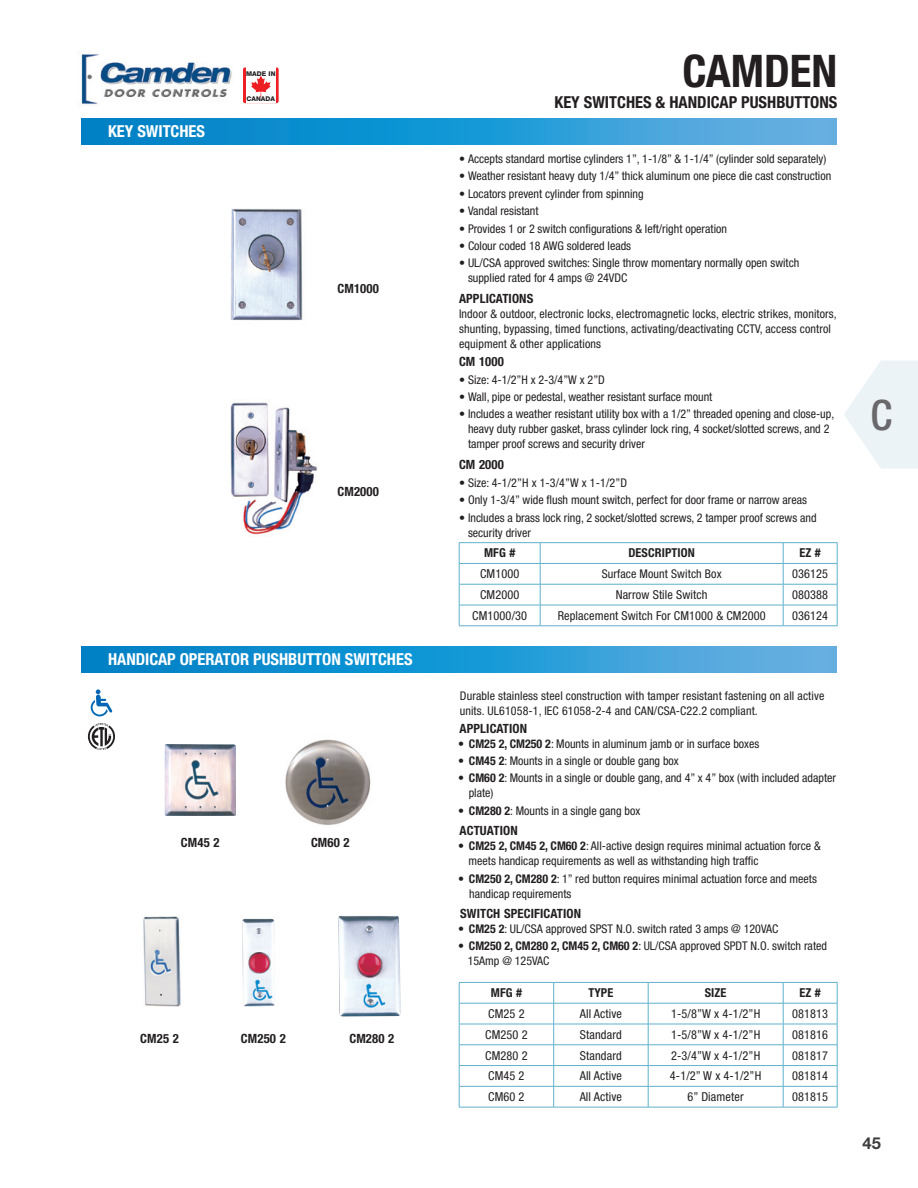
<style>
.page{position:relative;width:918px;height:1188px;background:#fff}
.page>*{position:absolute;margin:0;border:0;box-sizing:border-box;transform-origin:0 0}
.t1{font:700 condensed 45px "Helvetica Neue LT Std";color:#231f20}
.t2{font:500 condensed 42px "Helvetica Neue LT Std";color:#69696c}
.t3{font:700 condensed 16.5px "Helvetica Neue LT Std";color:#fff}
.t4{font:700 condensed 16.5px "Helvetica Neue LT Std";color:#231f20}
.t5{font:700 16.5px "Helvetica Neue LT Std";color:#3e3e3f}
.t6{font:700 condensed 12.75px "Helvetica Neue LT Std";letter-spacing:.01em;color:#231f20}
.t7{font:condensed 12.3px "Helvetica Neue LT Std";letter-spacing:.01em;color:#231f20}
.t8{font:700 condensed 12.3px "Helvetica Neue LT Std";letter-spacing:.01em;color:#231f20}
.t9{font:condensed 12px/15px "Helvetica Neue LT Std";color:#231f20}
.t10{font:800 6.6px "Helvetica Neue LT Std";letter-spacing:.01em;color:#231f20}
.s1{font-weight:700}
</style>
<div class="page">
<img style="left:81px;top:54px;width:151px;height:53px">
<svg style="left:81px;top:119px;width:756px;height:16px;background:#2598d4"></svg>
<hr style="left:459px;top:1065px;width:95px;height:1px;background:#5fb0cc">
<hr style="left:554px;top:1065px;width:94px;height:1px;background:#5fb0cc">
<hr style="left:648px;top:1065px;width:135px;height:1px;background:#5fb0cc">
<hr style="left:783px;top:1065px;width:54px;height:1px;background:#5fb0cc">
<hr style="left:459px;top:1086px;width:95px;height:1px;background:#5fb0cc">
<svg style="left:459px;top:1053px;width:1px;height:54px"></svg>
<hr style="left:554px;top:1086px;width:94px;height:1px;background:#5fb0cc">
<svg style="left:553px;top:1053px;width:1px;height:54px"></svg>
<hr style="left:648px;top:1086px;width:135px;height:1px;background:#5fb0cc">
<svg style="left:648px;top:1053px;width:1px;height:54px"></svg>
<hr style="left:783px;top:1086px;width:54px;height:1px;background:#5fb0cc">
<svg style="left:783px;top:1053px;width:1px;height:54px"></svg>
<svg style="left:837px;top:1053px;width:1px;height:54px"></svg>
<hr style="left:459px;top:1107px;width:95px;height:1px;background:#5fb0cc">
<hr style="left:554px;top:1107px;width:94px;height:1px;background:#5fb0cc">
<hr style="left:648px;top:1107px;width:135px;height:1px;background:#5fb0cc">
<hr style="left:783px;top:1107px;width:54px;height:1px;background:#5fb0cc">
<div style="left:243px;top:68px;width:36px;height:35px;background:#ee1f23;border-radius:2px"></div>
<div style="left:246px;top:68px;width:30px;height:35px;background:#fff"></div>
<svg style="left:251px;top:76px;width:20px;height:21px"></svg>
<img style="left:81px;top:135px;width:837px;height:918px">
<h3 class="t3" style="left:108px;top:121px;width:98px">KEY SWITCHES</h3>
<p class="t10" style="left:246px;top:70px;width:31px">MADE IN</p>
<p class="t10" style="left:246px;top:95px;width:30px">CANADA</p>
<p class="t6" style="left:338px;top:281px;width:43px">CM1000</p>
<p class="t6" style="left:338px;top:484px;width:43px">CM2000</p>
<h3 class="t3" style="left:108px;top:649px;width:305px">HANDICAP OPERATOR PUSHBUTTON SWITCHES</h3>
<p class="t6" style="left:181px;top:835px;width:40px">CM45 2</p>
<p class="t6" style="left:311px;top:835px;width:40px">CM60 2</p>
<p class="t6" style="left:140px;top:1030px;width:40px">CM25 2</p>
<p class="t6" style="left:241px;top:1030px;width:46px">CM250 2</p>
<p class="t6" style="left:349px;top:1030px;width:46px">CM280 2</p>
<h1 class="t1" style="left:682px;top:43px;width:156px">CAMDEN</h1>
<h3 class="t4" style="left:555px;top:92px;width:284px">KEY SWITCHES &amp; HANDICAP PUSHBUTTONS</h3>
<p class="t9" style="left:459px;top:151px;width:369px">• Accepts standard mortise cylinders 1”, 1-1/8” &amp; 1-1/4” (cylinder sold separately)</p>
<p class="t9" style="left:459px;top:169px;width:374px">• Weather resistant heavy duty 1/4” thick aluminum one piece die cast construction</p>
<p class="t9" style="left:459px;top:186px;width:186px">• Locators prevent cylinder from spinning</p>
<p class="t9" style="left:459px;top:203px;width:81px">• Vandal resistant</p>
<p class="t9" style="left:459px;top:221px;width:270px">• Provides 1 or 2 switch configurations &amp; left/right operation</p>
<p class="t9" style="left:459px;top:238px;width:174px">• Colour coded 18 AWG soldered leads</p>
<p class="t9" style="left:468px;top:256px;width:333px;text-indent:-9px">• UL/CSA approved switches: Single throw momentary normally open switch supplied rated for 4 amps @ 24VDC</p>
<p class="t6" style="left:459px;top:290px;width:75px">APPLICATIONS</p>
<p class="t9" style="left:459px;top:306px;width:379px">Indoor &amp; outdoor, electronic locks, electromagnetic locks, electric strikes, monitors, shunting, bypassing, timed functions, activating/deactivating CCTV, access control equipment &amp; other applications</p>
<p class="t6" style="left:459px;top:353px;width:46px">CM 1000</p>
<p class="t9" style="left:459px;top:372px;width:147px">• Size: 4-1/2”H x 2-3/4”W x 2”D</p>
<p class="t9" style="left:459px;top:389px;width:255px">• Wall, pipe or pedestal, weather resistant surface mount</p>
<p class="t9" style="left:468px;top:407px;width:368px;text-indent:-9px">• Includes a weather resistant utility box with a 1/2” threaded opening and close-up, heavy duty rubber gasket, brass cylinder lock ring, 4 socket/slotted screws, and 2 tamper proof screws and security driver</p>
<p class="t6" style="left:459px;top:457px;width:46px">CM 2000</p>
<p class="t9" style="left:459px;top:475px;width:170px">• Size: 4-1/2”H x 1-3/4”W x 1-1/2”D</p>
<p class="t9" style="left:459px;top:492px;width:350px">• Only 1-3/4” wide flush mount switch, perfect for door frame or narrow areas</p>
<p class="t9" style="left:468px;top:510px;width:350px;text-indent:-9px">• Includes a brass lock ring, 2 socket/slotted screws, 2 tamper proof screws and security driver</p>
<p class="t8" style="left:484px;top:546px;width:33px">MFG #</p>
<p class="t8" style="left:628px;top:546px;width:68px">DESCRIPTION</p>
<p class="t8" style="left:800px;top:546px;width:23px">EZ #</p>
<p class="t7" style="left:480px;top:567px;width:41px">CM1000</p>
<p class="t9" style="left:602px;top:566px;width:121px">Surface Mount Switch Box</p>
<p class="t7" style="left:792px;top:567px;width:38px">036125</p>
<p class="t7" style="left:480px;top:588px;width:41px">CM2000</p>
<p class="t7" style="left:616px;top:588px;width:93px">Narrow Stile Switch</p>
<p class="t7" style="left:792px;top:588px;width:38px">080388</p>
<p class="t7" style="left:472px;top:608px;width:56px">CM1000/30</p>
<p class="t7" style="left:558px;top:608px;width:209px">Replacement Switch For CM1000 &amp; CM2000</p>
<p class="t7" style="left:792px;top:608px;width:38px">036124</p>
<h2 class="t2" style="left:871px;top:390px;width:23px">C</h2>
<p class="t9" style="left:460px;top:688px;width:366px">Durable stainless steel construction with tamper resistant fastening on all active units. UL61058-1, IEC 61058-2-4 and CAN/CSA-C22.2 compliant.</p>
<p class="t6" style="left:460px;top:720px;width:69px">APPLICATION</p>
<p class="t9" style="left:458px;top:736px;width:303px"><span class="s1">• CM25 2, CM250 2</span>: Mounts in aluminum jamb or in surface boxes</p>
<p class="t9" style="left:458px;top:753px;width:222px"><span class="s1">• CM45 2</span>: Mounts in a single or double gang box</p>
<p class="t9" style="left:469px;top:771px;width:369px;text-indent:-10px"><span class="s1">• CM60 2</span>: Mounts in a single or double gang, and 4” x 4” box (with included adapter plate)</p>
<p class="t9" style="left:458px;top:803px;width:184px"><span class="s1">• CM280 2</span>: Mounts in a single gang box</p>
<p class="t6" style="left:460px;top:823px;width:60px">ACTUATION</p>
<p class="t9" style="left:469px;top:838px;width:354px;text-indent:-10px"><span class="s1">• CM25 2, CM45 2, CM60 2</span>: All-active design requires minimal actuation force &amp; meets handicap requirements as well as withstanding high traffic</p>
<p class="t9" style="left:469px;top:871px;width:349px;text-indent:-11px"><span class="s1">• CM250 2, CM280 2</span>: 1” red button requires minimal actuation force and meets handicap requirements</p>
<p class="t6" style="left:460px;top:906px;width:122px">SWITCH SPECIFICATION</p>
<p class="t9" style="left:458px;top:921px;width:322px"><span class="s1">• CM25 2</span>: UL/CSA approved SPST N.O. switch rated 3 amps @ 120VAC</p>
<p class="t9" style="left:468px;top:938px;width:361px;text-indent:-10px"><span class="s1">• CM250 2, CM280 2, CM45 2, CM60 2</span>: UL/CSA approved SPDT N.O. switch rated<br>15Amp @ 125VAC</p>
<p class="t8" style="left:491px;top:985px;width:33px">MFG #</p>
<p class="t8" style="left:588px;top:985px;width:26px">TYPE</p>
<p class="t8" style="left:705px;top:985px;width:23px">SIZE</p>
<p class="t8" style="left:800px;top:985px;width:23px">EZ #</p>
<p class="t7" style="left:488px;top:1007px;width:38px">CM25 2</p>
<p class="t7" style="left:580px;top:1007px;width:44px">All Active</p>
<p class="t7" style="left:671px;top:1007px;width:91px">1-5/8”W x 4-1/2”H</p>
<p class="t7" style="left:792px;top:1007px;width:38px">081813</p>
<p class="t7" style="left:485px;top:1027px;width:44px">CM250 2</p>
<p class="t7" style="left:580px;top:1027px;width:43px">Standard</p>
<p class="t7" style="left:671px;top:1027px;width:91px">1-5/8”W x 4-1/2”H</p>
<p class="t7" style="left:792px;top:1027px;width:38px">081816</p>
<p class="t7" style="left:485px;top:1048px;width:44px">CM280 2</p>
<p class="t7" style="left:580px;top:1048px;width:43px">Standard</p>
<p class="t7" style="left:671px;top:1048px;width:91px">2-3/4”W x 4-1/2”H</p>
<p class="t7" style="left:792px;top:1048px;width:38px">081817</p>
<p class="t7" style="left:488px;top:1069px;width:38px">CM45 2</p>
<p class="t7" style="left:580px;top:1069px;width:44px">All Active</p>
<p class="t7" style="left:670px;top:1069px;width:93px">4-1/2” W x 4-1/2”H</p>
<p class="t7" style="left:792px;top:1069px;width:38px">081814</p>
<p class="t7" style="left:488px;top:1090px;width:38px">CM60 2</p>
<p class="t7" style="left:580px;top:1090px;width:44px">All Active</p>
<p class="t7" style="left:688px;top:1090px;width:58px">6” Diameter</p>
<p class="t7" style="left:792px;top:1090px;width:38px">081815</p>
<h3 class="t5" style="left:862px;top:1133px;width:20px">45</h3>
</div>
